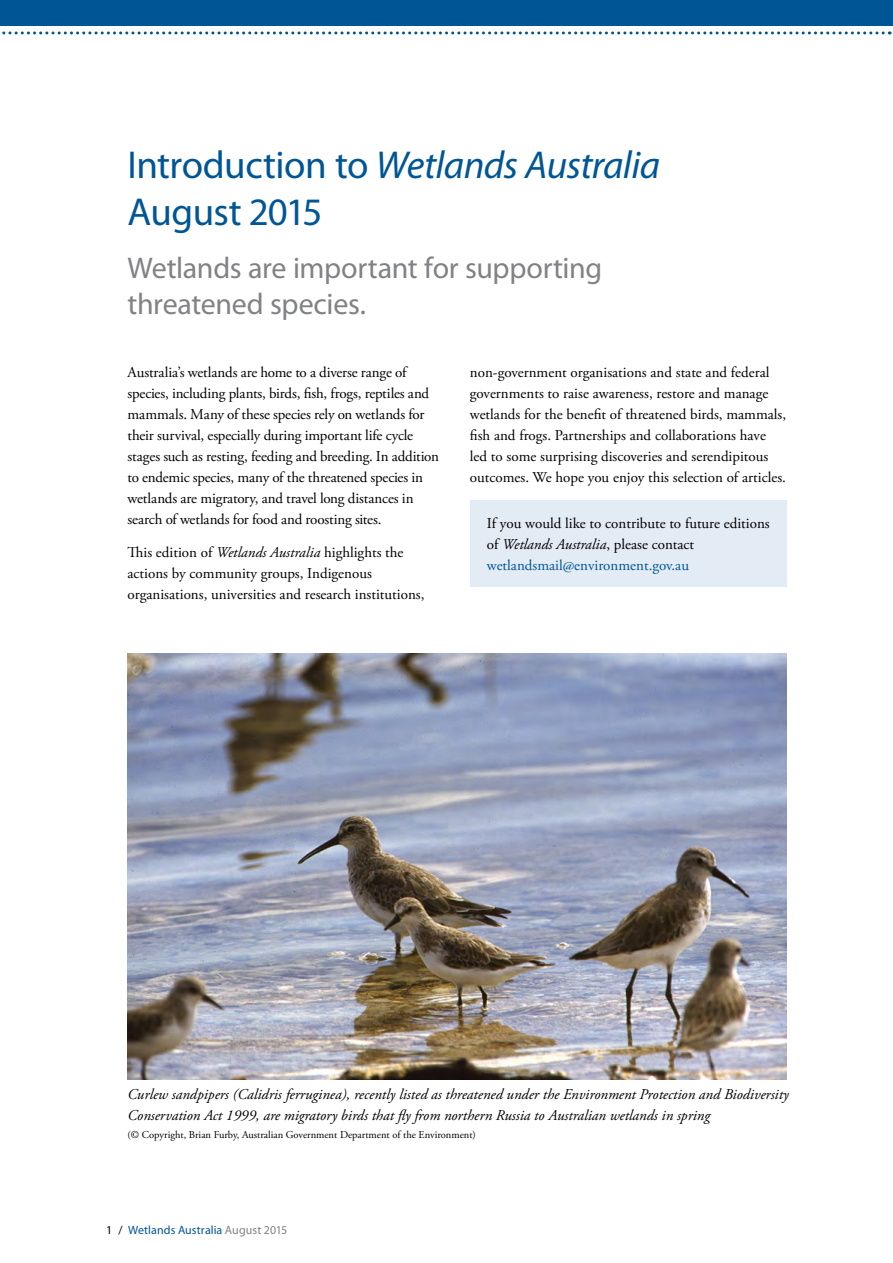
<style>
.page{position:relative;width:893px;height:1263px;background:#fff}
.page>*{position:absolute;margin:0;border:0;box-sizing:border-box;transform-origin:0 0}
.t1{font:39px/46.5px "Myriad Pro";letter-spacing:-.02em;color:#005695}
.t2{font:30px/36px "Myriad Pro";letter-spacing:-.01em;color:#808285}
.t3{font:15px/21px "Adobe Garamond Pro";color:#000}
.t4{font:italic 15px/21px "Adobe Garamond Pro";color:#000}
.t5{font:12px "Myriad Pro";letter-spacing:.005em;color:#005695}
.t6{font:10.5px "Adobe Garamond Pro";color:#000}
.s1{font-style:italic}
.s2{color:#005695}
.s3{color:#000}
.s4{color:#808285}
</style>
<div class="page">
<svg style="left:2px;top:31px;width:881px;height:3px"></svg>
<div style="left:0;top:0;width:893px;height:26px;background:#005695"></div>
<div style="left:470px;top:500px;width:317px;height:87px;background:#e3ebf4"></div>
<img style="left:128px;top:654px;width:659px;height:425px">
<h1 class="t1" style="left:128px;top:141px;width:534px">Introduction to <span class="s1">Wetlands Australia<br></span>August 2015</h1>
<h2 class="t2" style="left:128px;top:249px;width:476px">Wetlands are important for supporting threatened species.</h2>
<p class="t3" style="left:128px;top:362px;width:313px">Australia’s wetlands are home to a diverse range of species, including plants, birds, fish, frogs, reptiles and mammals. Many of these species rely on wetlands for their survival, especially during important life cycle stages such as resting, feeding and breeding. In addition to endemic species, many of the threatened species in wetlands are migratory, and travel long distances in search of wetlands for food and roosting sites.</p>
<p class="t3" style="left:128px;top:543px;width:298px">This edition of <span class="s1">Wetlands Australia</span> highlights the actions by community groups, Indigenous organisations, universities and research institutions,</p>
<p class="t3" style="left:470px;top:362px;width:318px">non-government organisations and state and federal governments to raise awareness, restore and manage wetlands for the benefit of threatened birds, mammals, fish and frogs. Partnerships and collaborations have led to some surprising discoveries and serendipitous outcomes. We hope you enjoy this selection of articles.</p>
<p class="t3" style="left:487px;top:513px;width:284px">If you would like to contribute to future editions of <span class="s1">Wetlands Australia</span>, please contact <span class="s2">wetlandsmail@environment.gov.au</span></p>
<p class="t4" style="left:128px;top:1084px;width:662px">Curlew sandpipers (Calidris ferruginea), recently listed as threatened under the Environment Protection and Biodiversity<br>Conservation Act 1999, are migratory birds that fly from northern Russia to Australian wetlands in spring</p>
<p class="t6" style="left:128px;top:1128px;width:350px">(© Copyright, Brian Furby, Australian Government Department of the Environment)</p>
<p class="t5" style="left:106px;top:1223px;width:183px"><span class="s3">1 /</span> Wetlands Australia <span class="s4">August 2015</span></p>
</div>
